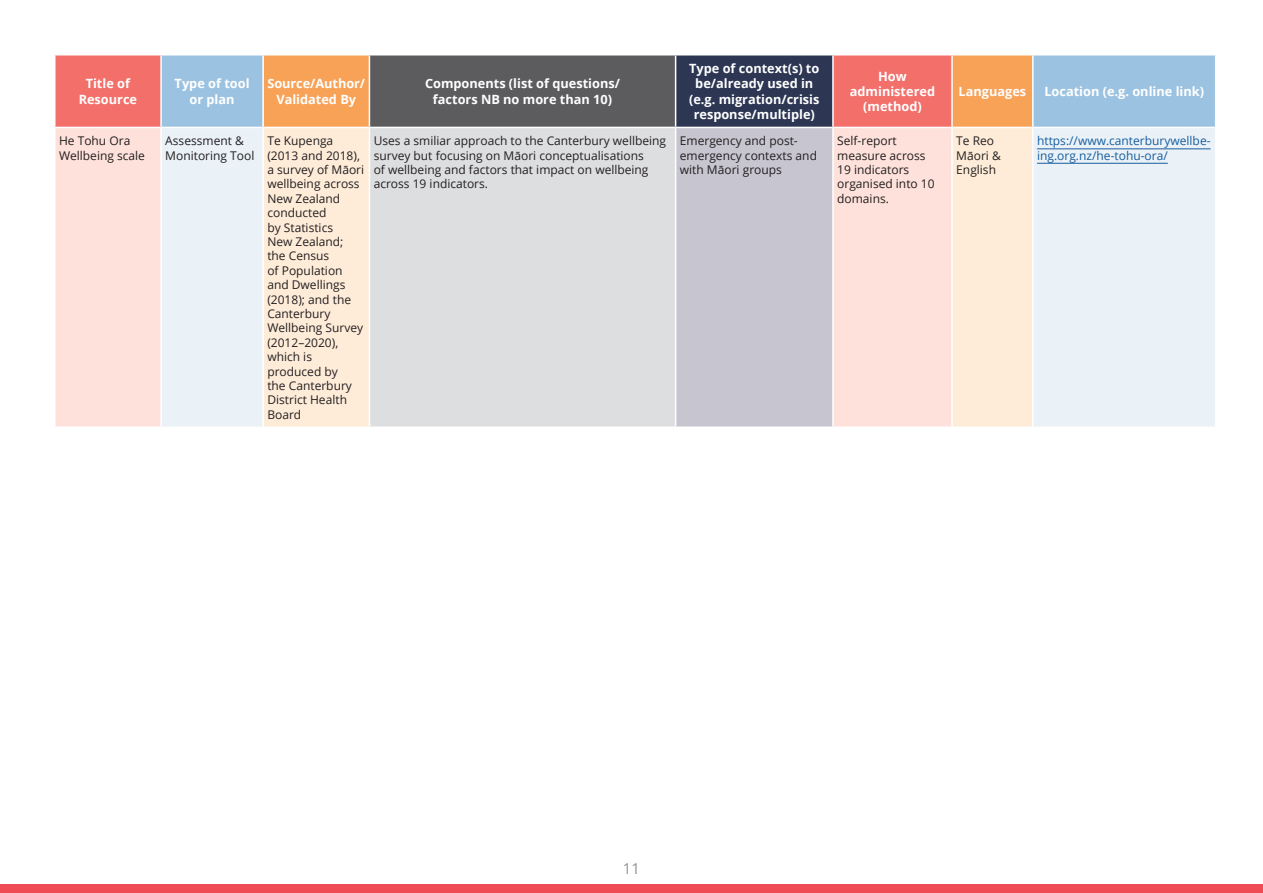
<style>
.page{position:relative;width:1263px;height:893px;background:#fff}
.page>*{position:absolute;margin:0;border:0;box-sizing:border-box;transform-origin:0 0}
.t1{font:15px "Open Sans";color:#8f9194}
.Table_head{font:700 12.75px/15.3px "Open Sans";color:#fff;text-align:center}
.table_body{font:12px/14.4px "Open Sans";color:#231f20}
.table_body-2{font:12px/14.4px "Open Sans";color:#175d9e}
</style>
<div class="page">
<div style="left:0;top:884px;width:1263px;height:9px;background:#ef4b55"></div>
<div style="left:56px;top:56px;width:104px;height:71px;background:#f26f6a"></div>
<div style="left:162px;top:56px;width:1053px;height:71px;background:#9bc3e1"></div>
<svg style="left:264px;top:56px;width:768px;height:71px;background:#f58e5f"></svg>
<div style="left:369px;top:55px;width:307px;height:72px;background:#5c5c5f"></div>
<div style="left:676px;top:55px;width:157px;height:72px;background:#2d3754"></div>
<div style="left:56px;top:128px;width:104px;height:298px;background:#fde1da"></div>
<div style="left:162px;top:128px;width:1053px;height:298px;background:#eaf2f8"></div>
<svg style="left:264px;top:128px;width:768px;height:298px;background:#fde7d9"></svg>
<div style="left:369px;top:127px;width:307px;height:300px;background:#dddee0"></div>
<div style="left:676px;top:127px;width:157px;height:300px;background:#c7c5cf"></div>
<hr style="left:262px;top:56px;width:2px;height:71px;background:#fff">
<hr style="left:369px;top:54px;width:307px;height:2px;background:#fff">
<hr style="left:369px;top:56px;width:1px;height:71px;background:#fff">
<hr style="left:676px;top:54px;width:157px;height:2px;background:#fff">
<hr style="left:675px;top:56px;width:1px;height:71px;background:#fff">
<hr style="left:832px;top:56px;width:2px;height:71px;background:#fff">
<hr style="left:951px;top:56px;width:2px;height:71px;background:#fff">
<hr style="left:1032px;top:56px;width:1px;height:71px;background:#fff">
<hr style="left:369px;top:127px;width:307px;height:1px;background:#fff">
<hr style="left:676px;top:127px;width:157px;height:1px;background:#fff">
<hr style="left:262px;top:128px;width:2px;height:298px;background:#fff">
<hr style="left:369px;top:128px;width:1px;height:298px;background:#fff">
<hr style="left:675px;top:128px;width:1px;height:298px;background:#fff">
<hr style="left:832px;top:128px;width:2px;height:298px;background:#fff">
<hr style="left:951px;top:128px;width:2px;height:298px;background:#fff">
<hr style="left:1032px;top:128px;width:1px;height:298px;background:#fff">
<hr style="left:369px;top:426px;width:307px;height:2px;background:#fff">
<hr style="left:676px;top:426px;width:157px;height:2px;background:#fff">
<hr style="left:1037px;top:149px;width:173px;height:1px;background:#175d9e">
<hr style="left:1037px;top:163px;width:131px;height:1px;background:#175d9e">
<p class="Table_head" style="left:79px;top:76px;width:60px">Title of<br>Resource</p>
<p class="Table_head" style="left:175px;top:76px;width:76px">Type of tool or plan</p>
<p class="Table_head" style="left:267px;top:76px;width:99px">Source/Author/<br>Validated By</p>
<p class="Table_head" style="left:425px;top:76px;width:197px">Components (list of questions/ factors NB no more than 10)</p>
<p class="Table_head" style="left:689px;top:60px;width:132px">Type of context(s) to be/already used in (e.g. migration/crisis response/multiple)</p>
<p class="Table_head" style="left:850px;top:68px;width:87px">How administered (method)</p>
<p class="Table_head" style="left:958px;top:83px;width:69px">Languages</p>
<p class="Table_head" style="left:1044px;top:83px;width:161px">Location (e.g. online link)</p>
<p class="table_body" style="left:59px;top:133px;width:87px">He Tohu Ora<br>Wellbeing scale</p>
<p class="table_body" style="left:165px;top:133px;width:91px">Assessment &amp;<br>Monitoring Tool</p>
<p class="table_body" style="left:267px;top:133px;width:98px">Te Kupenga (2013 and 2018), a survey of Māori wellbeing across<br>New Zealand conducted<br>by Statistics<br>New Zealand; the Census<br>of Population and Dwellings (2018); and the<br>Canterbury<br>Wellbeing Survey (2012–2020), which is produced by<br>the Canterbury<br>District Health<br>Board</p>
<p class="table_body" style="left:374px;top:133px;width:294px">Uses a smiliar approach to the Canterbury wellbeing survey but focusing on Māori conceptualisations<br>of wellbeing and factors that impact on wellbeing across 19 indicators.</p>
<p class="table_body" style="left:680px;top:133px;width:139px">Emergency and post&shy;emergency contexts and with Māori groups</p>
<p class="table_body" style="left:837px;top:133px;width:99px">Self-report measure across<br>19 indicators organised into 10 domains.</p>
<p class="table_body" style="left:956px;top:133px;width:46px">Te Reo<br>Māori &amp;<br>English</p>
<p class="table_body-2" style="left:1037px;top:133px;width:175px">https://www.canterburywellbe&shy;ing.org.nz/he-tohu-ora/</p>
<p class="t1" style="left:623px;top:858px;width:19px">11</p>
</div>
